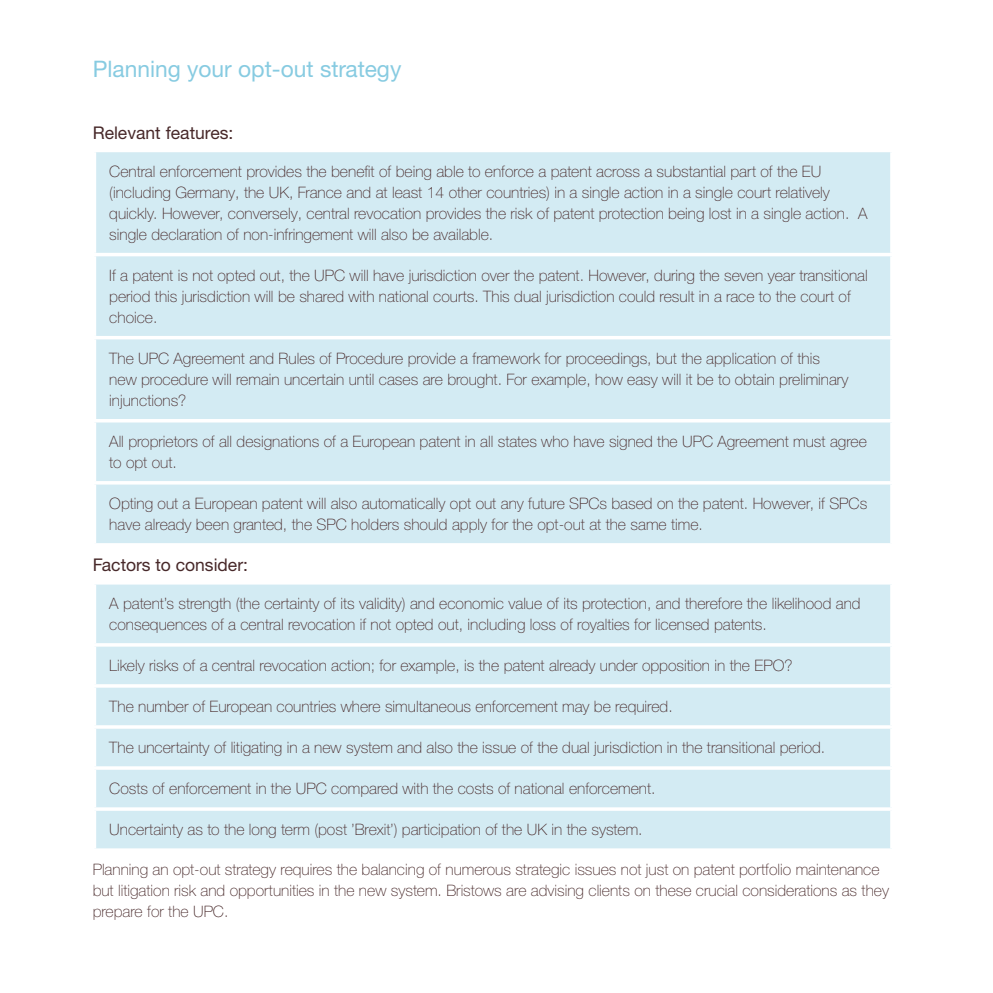
<style>
.page{position:relative;width:993px;height:993px;background:#fff}
.page>*{position:absolute;margin:0;border:0;box-sizing:border-box;transform-origin:0 0}
.t1{font:22.75px "Helvetica Neue LTW1 G";color:#87cbe1}
.t2{font:17.5px "Helvetica Neue LTW1 G";color:#472829}
.t3{font:100 15.75px/21px "Helvetica Neue LTW1 G";color:#472829}
</style>
<div class="page">
<div style="left:96px;top:152px;width:793px;height:391px;background:#d3ebf3"></div>
<svg style="left:889px;top:152px;width:2px;height:101px"></svg>
<hr style="left:93px;top:253px;width:800px;height:3px;background:#fff">
<svg style="left:889px;top:256px;width:2px;height:80px"></svg>
<hr style="left:93px;top:336px;width:800px;height:3px;background:#fff">
<svg style="left:889px;top:339px;width:3px;height:80px"></svg>
<hr style="left:93px;top:419px;width:800px;height:3px;background:#fff">
<svg style="left:889px;top:422px;width:3px;height:59px"></svg>
<hr style="left:93px;top:481px;width:800px;height:3px;background:#fff">
<svg style="left:889px;top:484px;width:3px;height:59px"></svg>
<div style="left:96px;top:584px;width:793px;height:264px;background:#d3ebf3"></div>
<svg style="left:889px;top:584px;width:3px;height:59px"></svg>
<hr style="left:93px;top:643px;width:800px;height:3px;background:#fff">
<svg style="left:889px;top:646px;width:2px;height:38px"></svg>
<hr style="left:93px;top:684px;width:800px;height:3px;background:#fff">
<svg style="left:889px;top:687px;width:2px;height:38px"></svg>
<hr style="left:93px;top:725px;width:800px;height:3px;background:#fff">
<svg style="left:889px;top:728px;width:1px;height:38px"></svg>
<hr style="left:93px;top:766px;width:800px;height:3px;background:#fff">
<svg style="left:889px;top:770px;width:1px;height:37px"></svg>
<hr style="left:93px;top:807px;width:800px;height:3px;background:#fff">
<svg style="left:889px;top:811px;width:1px;height:37px"></svg>
<h1 class="t1" style="left:93px;top:55px;width:310px">Planning your opt-out strategy</h1>
<p class="t2" style="left:93px;top:122px;width:142px">Relevant features:</p>
<p class="t3" style="left:109px;top:160px;width:759px">Central enforcement provides the benefit of being able to enforce a patent across a substantial part of the EU (including Germany, the UK, France and at least 14 other countries) in a single action in a single court relatively quickly. However, conversely, central revocation provides the risk of patent protection being lost in a single action. A single declaration of non-infringement will also be available.</p>
<p class="t3" style="left:109px;top:264px;width:759px">If a patent is not opted out, the UPC will have jurisdiction over the patent. However, during the seven year transitional period this jurisdiction will be shared with national courts. This dual jurisdiction could result in a race to the court of choice.</p>
<p class="t3" style="left:109px;top:347px;width:740px">The UPC Agreement and Rules of Procedure provide a framework for proceedings, but the application of this new procedure will remain uncertain until cases are brought. For example, how easy will it be to obtain preliminary injunctions?</p>
<p class="t3" style="left:109px;top:430px;width:758px">All proprietors of all designations of a European patent in all states who have signed the UPC Agreement must agree to opt out.</p>
<p class="t3" style="left:109px;top:492px;width:759px">Opting out a European patent will also automatically opt out any future SPCs based on the patent. However, if SPCs have already been granted, the SPC holders should apply for the opt-out at the same time.</p>
<p class="t2" style="left:93px;top:554px;width:157px">Factors to consider:</p>
<p class="t3" style="left:109px;top:592px;width:752px">A patent’s strength (the certainty of its validity) and economic value of its protection, and therefore the likelihood and consequences of a central revocation if not opted out, including loss of royalties for licensed patents.</p>
<p class="t3" style="left:109px;top:654px;width:684px">Likely risks of a central revocation action; for example, is the patent already under opposition in the EPO?</p>
<p class="t3" style="left:109px;top:695px;width:564px">The number of European countries where simultaneous enforcement may be required.</p>
<p class="t3" style="left:109px;top:736px;width:717px">The uncertainty of litigating in a new system and also the issue of the dual jurisdiction in the transitional period.</p>
<p class="t3" style="left:109px;top:777px;width:547px">Costs of enforcement in the UPC compared with the costs of national enforcement.</p>
<p class="t3" style="left:109px;top:818px;width:534px">Uncertainty as to the long term (post ’Brexit’) participation of the UK in the system.</p>
<p class="t3" style="left:93px;top:858px;width:797px">Planning an opt-out strategy requires the balancing of numerous strategic issues not just on patent portfolio maintenance but litigation risk and opportunities in the new system. Bristows are advising clients on these crucial considerations as they prepare for the UPC.</p>
</div>
